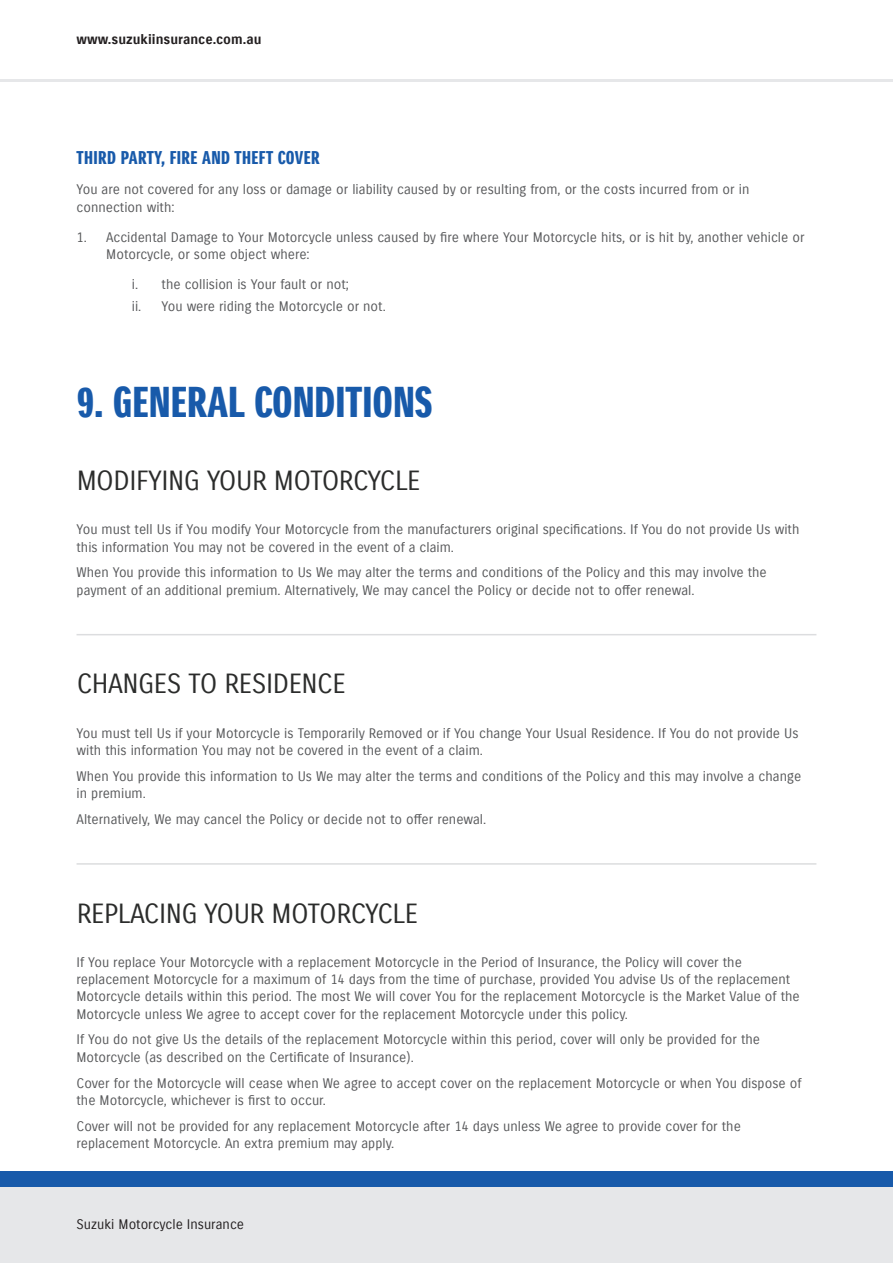
<style>
.page{position:relative;width:893px;height:1263px;background:#fff}
.page>*{position:absolute;margin:0;border:0;box-sizing:border-box;transform-origin:0 0}
.t1{font:42px "Suzuki PRO Headline";color:#185aaa}
.t2{font:27px "Suzuki PRO Regular";letter-spacing:-.02em;color:#2b2c2b}
.t3{font:18px "Suzuki PRO Headline";letter-spacing:.02em;color:#185aaa}
.t4{font:13.5px/17.2px "Suzuki PRO Regular";color:#57585a}
.t5{font:13.5px "Suzuki PRO Bold";color:#231f20}
.t6{font:13.5px "Suzuki PRO Regular";color:#231f20}
</style>
<div class="page">
<div style="left:0;top:1186px;width:893px;height:77px;background:#e6e7e9"></div>
<hr style="left:0;top:80px;width:893px;height:2px;background:#e6e7e9">
<div style="left:0;top:1171px;width:893px;height:15px;background:#185aaa"></div>
<hr style="left:77px;top:634px;width:739px;height:1px;background:#dcdddf">
<hr style="left:77px;top:863px;width:739px;height:2px;background:#dcdddf">
<p class="t5" style="left:77px;top:31px;width:186px">www.suzukiinsurance.com.au</p>
<h3 class="t3" style="left:77px;top:147px;width:245px">THIRD PARTY, FIRE AND THEFT COVER</h3>
<p class="t4" style="left:77px;top:181px;width:674px">You are not covered for any loss or damage or liability caused by or resulting from, or the costs incurred from or in connection with:</p>
<p class="t4" style="left:106px;top:228px;width:700px;text-indent:-30px">1. Accidental Damage to Your Motorcycle unless caused by fire where Your Motorcycle hits, or is hit by, another vehicle or<br>Motorcycle, or some object where:</p>
<p class="t4" style="left:132px;top:274px;width:255px;line-height:21.5px">i. the collision is Your fault or not;<br>ii. You were riding the Motorcycle or not.</p>
<h1 class="t1" style="left:77px;top:376px;width:358px">9. GENERAL CONDITIONS</h1>
<h2 class="t2" style="left:77px;top:464px;width:346px">MODIFYING YOUR MOTORCYCLE</h2>
<p class="t4" style="left:77px;top:521px;width:724px">You must tell Us if You modify Your Motorcycle from the manufacturers original specifications. If You do not provide Us with this information You may not be covered in the event of a claim.</p>
<p class="t4" style="left:77px;top:564px;width:692px">When You provide this information to Us We may alter the terms and conditions of the Policy and this may involve the payment of an additional premium. Alternatively, We may cancel the Policy or decide not to offer renewal.</p>
<h2 class="t2" style="left:77px;top:667px;width:271px">CHANGES TO RESIDENCE</h2>
<p class="t4" style="left:77px;top:724px;width:724px">You must tell Us if your Motorcycle is Temporarily Removed or if You change Your Usual Residence. If You do not provide Us with this information You may not be covered in the event of a claim.</p>
<p class="t4" style="left:77px;top:767px;width:726px">When You provide this information to Us We may alter the terms and conditions of the Policy and this may involve a change in premium.</p>
<p class="t4" style="left:77px;top:810px;width:411px">Alternatively, We may cancel the Policy or decide not to offer renewal.</p>
<h2 class="t2" style="left:77px;top:897px;width:343px">REPLACING YOUR MOTORCYCLE</h2>
<p class="t4" style="left:77px;top:954px;width:725px">If You replace Your Motorcycle with a replacement Motorcycle in the Period of Insurance, the Policy will cover the replacement Motorcycle for a maximum of 14 days from the time of purchase, provided You advise Us of the replacement Motorcycle details within this period. The most We will cover You for the replacement Motorcycle is the Market Value of the Motorcycle unless We agree to accept cover for the replacement Motorcycle under this policy.</p>
<p class="t4" style="left:77px;top:1031px;width:685px">If You do not give Us the details of the replacement Motorcycle within this period, cover will only be provided for the<br>Motorcycle (as described on the Certificate of Insurance).</p>
<p class="t4" style="left:77px;top:1074px;width:726px">Cover for the Motorcycle will cease when We agree to accept cover on the replacement Motorcycle or when You dispose of the Motorcycle, whichever is first to occur.</p>
<p class="t4" style="left:77px;top:1117px;width:666px">Cover will not be provided for any replacement Motorcycle after 14 days unless We agree to provide cover for the replacement Motorcycle. An extra premium may apply.</p>
<p class="t6" style="left:77px;top:1216px;width:169px">Suzuki Motorcycle Insurance</p>
</div>
